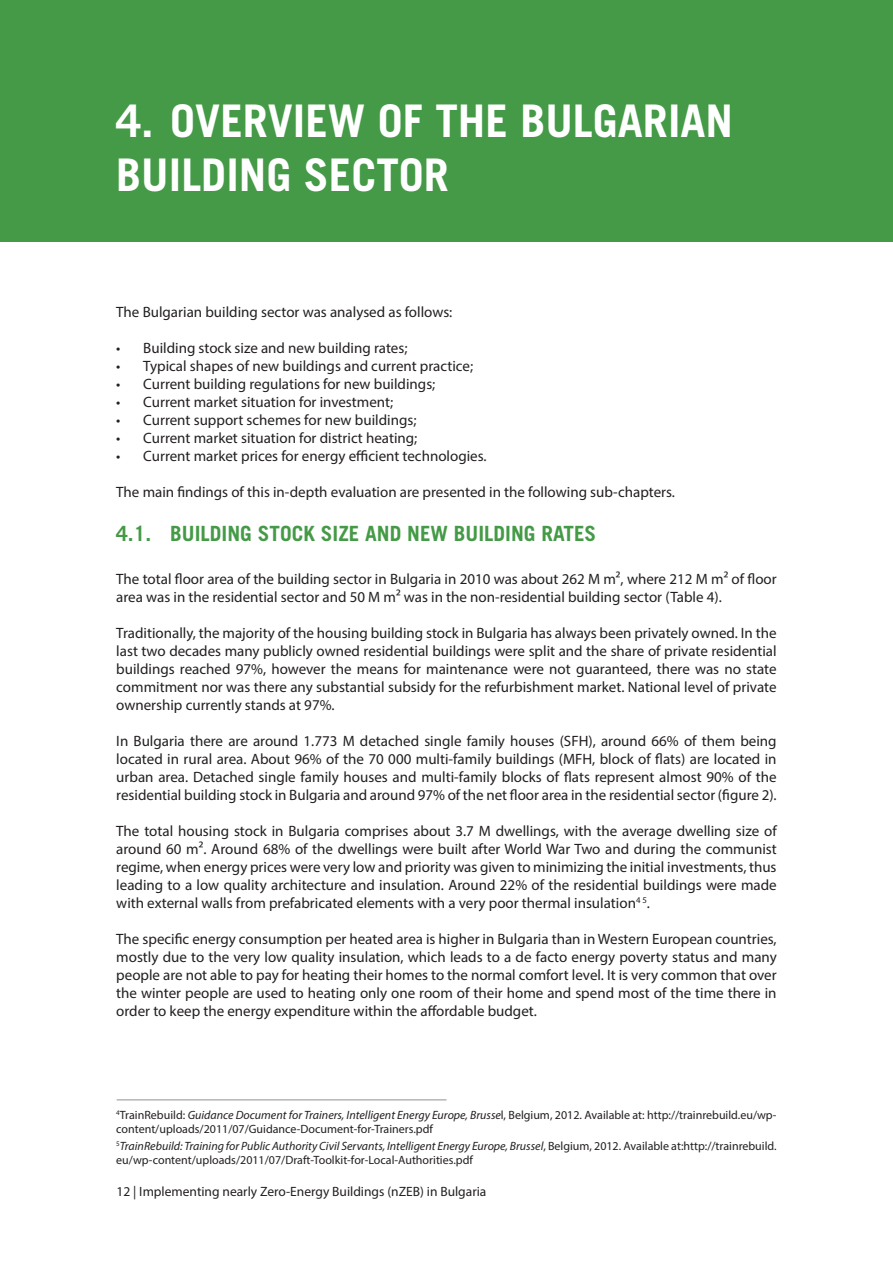
<style>
.page{position:relative;width:893px;height:1263px;background:#fff}
.page>*{position:absolute;margin:0;border:0;box-sizing:border-box;transform-origin:0 0}
.t1{font:700 45px/54px "Trade Gothic LT Std";color:#fff}
.t2{font:700 21px "Trade Gothic LT Std";color:#449a46}
.t3{font:15px/18px "Myriad Pro";color:#231f20;text-align:justify}
.t4{font:13.5px "Myriad Pro";color:#231f20}
.t5{font:12px/14.4px "Myriad Pro";color:#231f20}
.s1{font-style:italic}
</style>
<div class="page">
<div style="left:0;top:0;width:893px;height:242px;background:#449a46"></div>
<hr style="left:117px;top:1099px;width:329px;height:1px;background:#231f20">
<p class="t1" style="left:116px;top:93px;width:618px">4. OVERVIEW OF THE BULGARIAN<br>BUILDING SECTOR</p>
<p class="t3" style="left:116px;top:303px;width:338px">The Bulgarian building sector was analysed as follows:</p>
<p class="t3" style="left:116px;top:339px;width:293px">• Building stock size and new building rates;</p>
<p class="t3" style="left:116px;top:357px;width:358px">• Typical shapes of new buildings and current practice;</p>
<p class="t3" style="left:116px;top:375px;width:321px">• Current building regulations for new buildings;</p>
<p class="t3" style="left:116px;top:393px;width:278px">• Current market situation for investment;</p>
<p class="t3" style="left:116px;top:411px;width:302px">• Current support schemes for new buildings;</p>
<p class="t3" style="left:116px;top:429px;width:303px">• Current market situation for district heating;</p>
<p class="t3" style="left:116px;top:447px;width:372px">• Current market prices for energy efficient technologies.</p>
<p class="t3" style="left:116px;top:483px;width:560px">The main findings of this in-depth evaluation are presented in the following sub-chapters.</p>
<p class="t2" style="left:116px;top:520px;width:481px">4.1. BUILDING STOCK SIZE AND NEW BUILDING RATES</p>
<p class="t3" style="left:116px;top:570px;width:662px">The total floor area of the building sector in Bulgaria in 2010 was about 262 M m², where 212 M m² of floor area was in the residential sector and 50 M m² was in the non-residential building sector (Table 4).</p>
<p class="t3" style="left:116px;top:624px;width:662px">Traditionally, the majority of the housing building stock in Bulgaria has always been privately owned. In the last two decades many publicly owned residential buildings were split and the share of private residential buildings reached 97%, however the means for maintenance were not guaranteed, there was no state commitment nor was there any substantial subsidy for the refurbishment market. National level of private ownership currently stands at 97%.</p>
<p class="t3" style="left:116px;top:732px;width:662px">In Bulgaria there are around 1.773 M detached single family houses (SFH), around 66% of them being located in rural area. About 96% of the 70 000 multi-family buildings (MFH, block of flats) are located in urban area. Detached single family houses and multi-family blocks of flats represent almost 90% of the residential building stock in Bulgaria and around 97% of the net floor area in the residential sector (figure 2).</p>
<p class="t3" style="left:116px;top:822px;width:662px">The total housing stock in Bulgaria comprises about 3.7 M dwellings, with the average dwelling size of around 60 m². Around 68% of the dwellings were built after World War Two and during the communist regime, when energy prices were very low and priority was given to minimizing the initial investments, thus leading to a low quality architecture and insulation. Around 22% of the residential buildings were made with external walls from prefabricated elements with a very poor thermal insulation<sup>4</sup> <sup>5</sup>.</p>
<p class="t3" style="left:116px;top:930px;width:662px">The specific energy consumption per heated area is higher in Bulgaria than in Western European countries, mostly due to the very low quality insulation, which leads to a de facto energy poverty status and many people are not able to pay for heating their homes to the normal comfort level. It is very common that over the winter people are used to heating only one room of their home and spend most of the time there in order to keep the energy expenditure within the affordable budget.</p>
<p class="t5" style="left:116px;top:1107px;width:662px"><sup>4</sup>TrainRebuild: <span class="s1">Guidance Document for Trainers, Intelligent Energy Europe, Brusse</span>l, Belgium, 2012. Available at: http://trainrebuild.eu/wp&shy;content/uploads/2011/07/Guidance-Document-for-Trainers.pdf</p>
<p class="t5" style="left:116px;top:1138px;width:662px"><sup>5</sup><span class="s1">TrainRebuild: Training for Public Authority Civil Servants, Intelligent Energy Europe, Brussel</span>, Belgium, 2012. Available at:http://trainrebuild. eu/wp-content/uploads/2011/07/Draft-Toolkit-for-Local-Authorities.pdf</p>
<p class="t4" style="left:116px;top:1183px;width:371px">12 | Implementing nearly Zero-Energy Buildings (nZEB) in Bulgaria</p>
</div>
